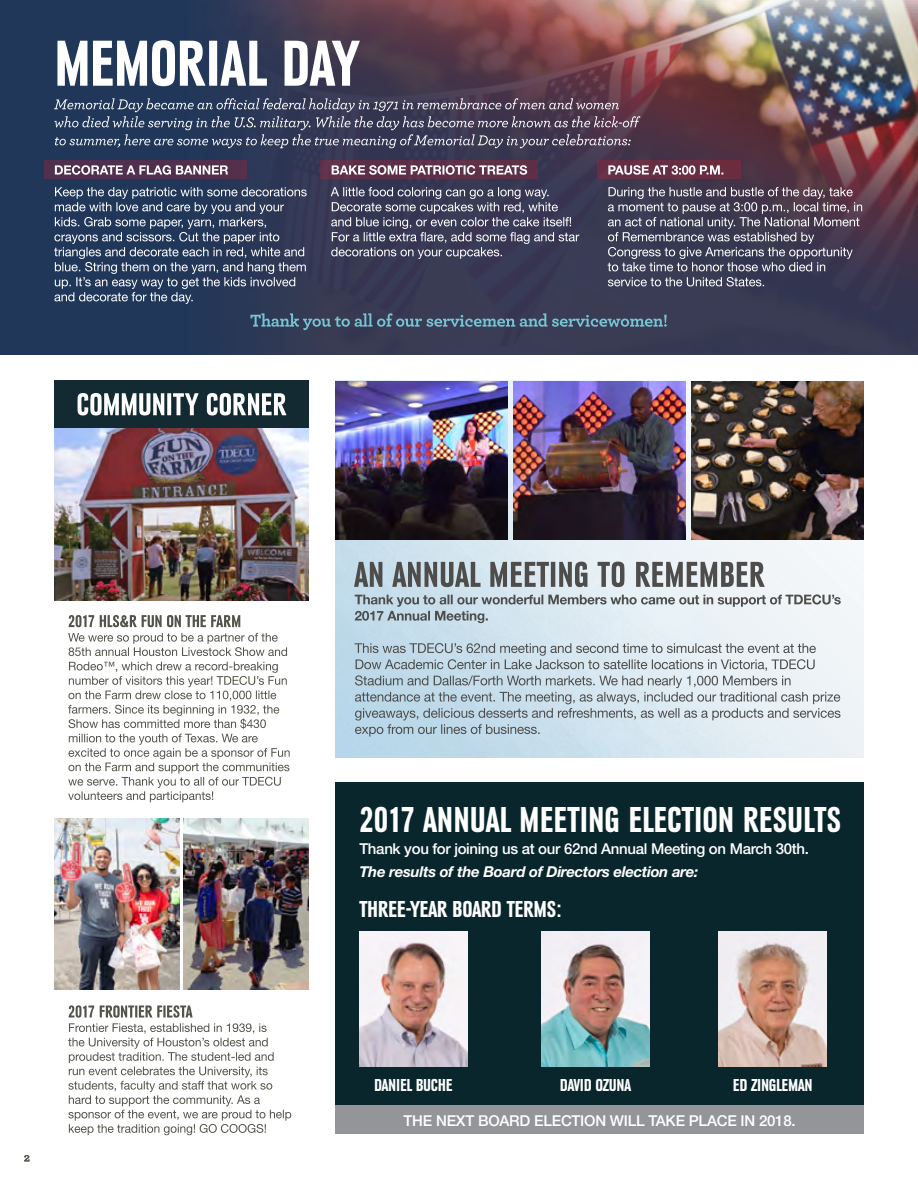
<style>
.page{position:relative;width:918px;height:1188px;background:#fff}
.page>*{position:absolute;margin:0;border:0;box-sizing:border-box;transform-origin:0 0}
.t1{font:700 condensed 37.5px "URW Grotesk T";color:#fff}
.t2{font:700 condensed 24px "URW Grotesk T";letter-spacing:-.015em;color:#fff}
.t3{font:700 condensed 18px "URW Grotesk T";letter-spacing:-.015em;color:#fff}
.t4{font:500 15px "Helvetica Neue LT Std";letter-spacing:-.02em;color:#fff}
.t5{font:italic 700 15px "Helvetica Neue LT Std";letter-spacing:-.02em;color:#fff}
.s1{font-family:"Helvetica Neue";font-weight:400;font-stretch:normal}
</style>
<div class="page">
<img style="left:336px;top:381px;width:528px;height:376px">
<img style="left:0;top:0;width:918px;height:355px">
<svg style="left:24px;top:1155px;width:5px;height:6px"></svg>
<svg style="left:57px;top:40px;width:303px;height:46px"></svg>
<svg style="left:250px;top:313px;width:417px;height:17px;background:#475c72"></svg>
<div style="left:335px;top:783px;width:529px;height:351px;background:#08262c"></div>
<img style="left:359px;top:932px;width:108px;height:135px">
<img style="left:542px;top:932px;width:108px;height:135px">
<img style="left:719px;top:932px;width:108px;height:135px">
<div style="left:335px;top:1105px;width:529px;height:29px;background:#939598"></div>
<img style="left:54px;top:428px;width:255px;height:172px">
<svg style="left:68px;top:662px;width:222px;height:140px"></svg>
<svg style="left:68px;top:633px;width:219px;height:23px"></svg>
<svg style="left:69px;top:615px;width:171px;height:12px"></svg>
<img style="left:183px;top:818px;width:126px;height:172px">
<svg style="left:68px;top:1005px;width:223px;height:130px"></svg>
<svg style="left:354px;top:562px;width:411px;height:25px;background:#92989b"></svg>
<img style="left:335px;top:381px;width:173px;height:159px">
<img style="left:514px;top:381px;width:172px;height:159px">
<img style="left:692px;top:381px;width:172px;height:159px">
<svg style="left:355px;top:643px;width:486px;height:94px;background:#bfced6"></svg>
<svg style="left:355px;top:594px;width:486px;height:29px;background:#c5cfd6"></svg>
<svg style="left:54px;top:98px;width:586px;height:50px;background:#50526a"></svg>
<img style="left:54px;top:818px;width:126px;height:172px">
<div style="left:44px;top:161px;width:202px;height:18px;background:#50304e"></div>
<div style="left:321px;top:161px;width:217px;height:18px;background:#5f3047"></div>
<div style="left:597px;top:161px;width:144px;height:18px;background:#692d42"></div>
<svg style="left:608px;top:277px;width:156px;height:9px"></svg>
<svg style="left:608px;top:187px;width:254px;height:84px;background:#5e5a6c"></svg>
<svg style="left:608px;top:165px;width:115px;height:10px"></svg>
<svg style="left:331px;top:187px;width:248px;height:72px;background:#57576e"></svg>
<svg style="left:332px;top:165px;width:195px;height:10px"></svg>
<svg style="left:54px;top:187px;width:253px;height:117px;background:#475672"></svg>
<svg style="left:55px;top:165px;width:173px;height:10px"></svg>
<div style="left:54px;top:381px;width:255px;height:47px;background:#132a33"></div>
<svg style="left:78px;top:393px;width:209px;height:22px"></svg>
<h1 class="t1" style="left:359px;top:800px;width:483px">2017 ANNUAL MEETING ELECTION RESULTS</h1>
<p class="t4" style="left:359px;top:840px;width:451px">Thank you for joining us at our 62nd Annual Meeting on March 30th.</p>
<p class="t5" style="left:359px;top:862px;width:340px">The results of the Board of Directors election are:</p>
<h2 class="t2" style="left:359px;top:896px;width:205px">THREE-YEAR BOARD TERMS<span class="s1">:</span></h2>
<p class="t3" style="left:374px;top:1075px;width:80px">DANIEL BUCHE</p>
<p class="t3" style="left:733px;top:1075px;width:81px">ED ZINGLEMAN</p>
<p class="t3" style="left:560px;top:1075px;width:73px">DAVID OZUNA</p>
<p class="t4" style="left:404px;top:1111px;width:394px">THE NEXT BOARD ELECTION WILL TAKE PLACE IN 2018.</p>
</div>
